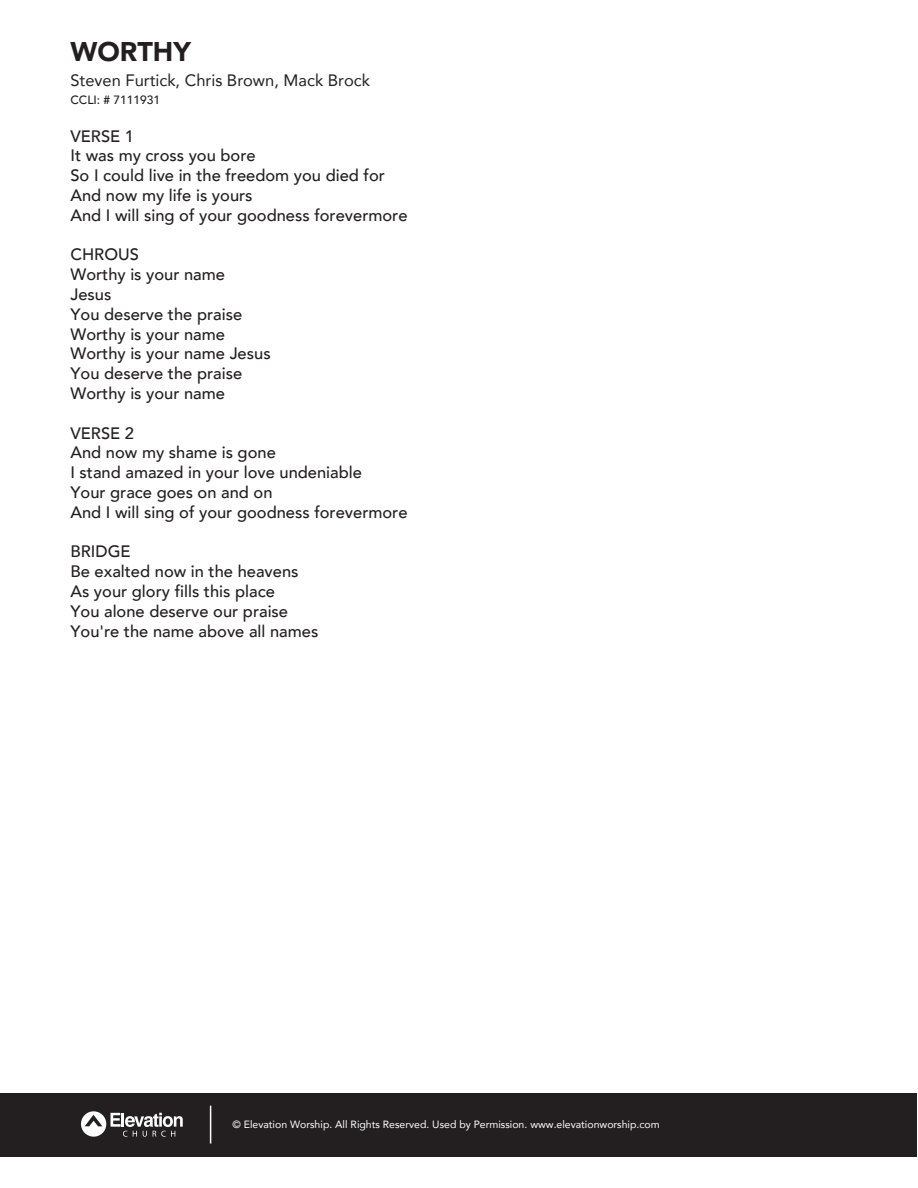
<style>
.page{position:relative;width:918px;height:1188px;background:#fff}
.page>*{position:absolute;margin:0;border:0;box-sizing:border-box;transform-origin:0 0}
.t1{font:900 27px "Avenir";color:#231f20}
.t2{font:500 16.5px/19.8px "Avenir";color:#231f20}
.t3{font:16.5px "Avenir";color:#231f20}
.t4{font:500 12px "Avenir";color:#231f20}
.t5{font:10.5px "Avenir";color:#fff}
</style>
<div class="page">
<div style="left:1px;top:1094px;width:916px;height:63px;background:#231f20"></div>
<svg style="left:81px;top:1111px;width:102px;height:26px"></svg>
<hr style="left:210px;top:1106px;width:1px;height:38px;background:#fff">
<h1 class="t1" style="left:70px;top:29px;width:122px">WORTHY</h1>
<p class="t3" style="left:70px;top:67px;width:301px">Steven Furtick, Chris Brown, Mack Brock</p>
<p class="t4" style="left:70px;top:89px;width:91px">CCLI: # 7111931</p>
<p class="t2" style="left:70px;top:125px;width:339px">VERSE 1<br>It was my cross you bore<br>So I could live in the freedom you died for<br>And now my life is yours<br>And I will sing of your goodness forevermore</p>
<p class="t2" style="left:70px;top:244px;width:202px">CHROUS<br>Worthy is your name<br>Jesus<br>You deserve the praise<br>Worthy is your name<br>Worthy is your name Jesus<br>You deserve the praise<br>Worthy is your name</p>
<p class="t2" style="left:70px;top:422px;width:339px">VERSE 2<br>And now my shame is gone<br>I stand amazed in your love undeniable<br>Your grace goes on and on<br>And I will sing of your goodness forevermore</p>
<p class="t2" style="left:70px;top:541px;width:249px">BRIDGE<br>Be exalted now in the heavens<br>As your glory fills this place<br>You alone deserve our praise<br>You're the name above all names</p>
<p class="t5" style="left:233px;top:1116px;width:429px">© Elevation Worship. All Rights Reserved. Used by Permission. www.elevationworship.com</p>
</div>
